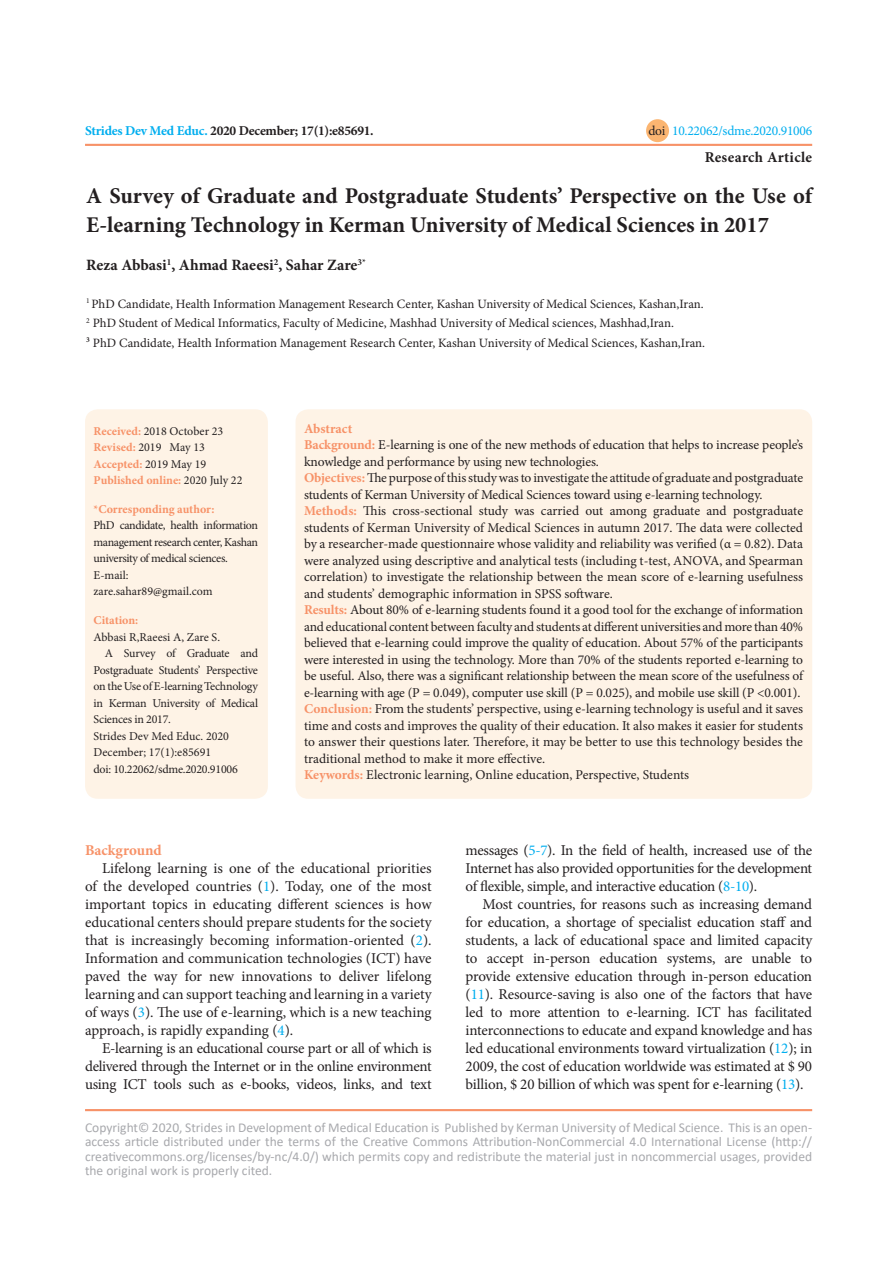
<style>
.page{position:relative;width:893px;height:1263px;background:#fff}
.page>*{position:absolute;margin:0;border:0;box-sizing:border-box;transform-origin:0 0}
.Main_Titr{font:700 22.5px/28.5px "Minion Pro";color:#231f20}
.Author{font:700 15.75px "Minion Pro";color:#231f20}
.Matn{font:15px/18px "Minion Pro";letter-spacing:-.02em;color:#231f20;text-align:justify}
.KeyWords{font:700 15px "Minion Pro";letter-spacing:.02em;color:#231f20}
.Titr2{font:700 15px "Minion Pro";color:#f79268}
.Abstract{font:13.5px/16.5px "Minion Pro";letter-spacing:-.01em;color:#231f20;text-align:justify}
.Zirnevis_Tasvir{font:13.5px/14.4px "Calibri";color:#a8a9ad;text-align:justify}
.KeyWords-2{font:700 13.5px "Minion Pro";letter-spacing:-.02em;color:#231f20}
.KeyWords-3{font:13.5px "Minion Pro";letter-spacing:-.02em;color:#00aeef}
.Zirnevis_Tasvir-2{font:700 13.5px "Minion Pro";color:#f79268}
.KeyWords-4{font:13.5px "Minion Pro";color:#231f20}
.Afilliation{font:12.75px "Minion Pro";letter-spacing:-.005em;color:#231f20}
.Abstract-2{font:12px/16.5px "Minion Pro";letter-spacing:-.02em;color:#231f20;text-align:justify}
.Abstract-3{font:12px/16.5px "Minion Pro";color:#231f20}
.Abstract-4{font:700 12px "Minion Pro";color:#f79268}
.s1{color:#00aeef}
.s2{font-weight:700;color:#f79268}
.s3{font-weight:400;color:#231f20}
</style>
<div class="page">
<div style="left:85px;top:409px;width:183px;height:390px;background:#fef3e6;border-radius:13px"></div>
<div style="left:296px;top:409px;width:516px;height:390px;background:#fef3e6;border-radius:13px"></div>
<div style="left:646px;top:119px;width:23px;height:23px;background:#fbb571;border-radius:50%"></div>
<hr style="left:85px;top:144px;width:727px;height:2px;background:#f79268">
<hr style="left:85px;top:1109px;width:727px;height:2px;background:#f79268">
<p class="KeyWords-2" style="left:85px;top:121px;width:290px"><span class="s1">Strides Dev Med Educ.</span> 2020 December; 17(1):e85691.</p>
<p class="KeyWords-4" style="left:648px;top:121px;width:18px">doi</p>
<p class="KeyWords-3" style="left:672px;top:121px;width:142px">10.22062/sdme.2020.91006</p>
<p class="KeyWords" style="left:705px;top:146px;width:109px">Research Article</p>
<p class="Main_Titr" style="left:86px;top:182px;width:727px">A Survey of Graduate and Postgraduate Students’ Perspective on the Use of<br>E-learning Technology in Kerman University of Medical Sciences in 2017</p>
<p class="Author" style="left:86px;top:254px;width:281px">Reza Abbasi<sup>1</sup>, Ahmad Raeesi<sup>2</sup>, Sahar Zare<sup>3*</sup></p>
<p class="Afilliation" style="left:86px;top:295px;width:619px"><sup>1</sup> PhD Candidate, Health Information Management Research Center, Kashan University of Medical Sciences, Kashan,Iran.</p>
<p class="Afilliation" style="left:86px;top:315px;width:589px"><sup>2</sup> PhD Student of Medical Informatics, Faculty of Medicine, Mashhad University of Medical sciences, Mashhad,Iran.</p>
<p class="Afilliation" style="left:86px;top:334px;width:620px"><sup>3</sup> PhD Candidate, Health Information Management Research Center, Kashan University of Medical Sciences, Kashan,Iran.</p>
<p class="Abstract-3" style="left:94px;top:422px;width:131px"><span class="s2">Received:</span> 2018 October 23</p>
<p class="Abstract-3" style="left:94px;top:439px;width:113px"><span class="s2">Revised:</span> 2019 May 13</p>
<p class="Abstract-4" style="left:94px;top:455px;width:114px">Accepted: <span class="s3">2019 May 19</span></p>
<p class="Abstract-4" style="left:94px;top:472px;width:150px">Published online: <span class="s3">2020 July 22</span></p>
<p class="Abstract-4" style="left:94px;top:500px;width:122px">*Corresponding author:</p>
<p class="Abstract-2" style="left:94px;top:517px;width:166px">PhD candidate, health information management research center, Kashan university of medical sciences.</p>
<p class="Abstract-2" style="left:94px;top:567px;width:37px">E-mail:</p>
<p class="Abstract-3" style="left:94px;top:583px;width:121px">zare.sahar89@gmail.com</p>
<p class="Abstract-4" style="left:94px;top:612px;width:46px">Citation:</p>
<p class="Abstract-3" style="left:94px;top:629px;width:128px">Abbasi R,Raeesi A, Zare S.</p>
<p class="Abstract-2" style="left:94px;top:645px;width:166px;text-indent:11px">A Survey of Graduate and Postgraduate Students’ Perspective on the Use of E-learning Technology in Kerman University of Medical Sciences in 2017.</p>
<p class="Abstract-3" style="left:94px;top:728px;width:137px">Strides Dev Med Educ. 2020<br>December; 17(1):e85691</p>
<p class="Abstract-2" style="left:94px;top:761px;width:146px">doi: 10.22062/sdme.2020.91006</p>
<p class="Zirnevis_Tasvir-2" style="left:304px;top:419px;width:50px">Abstract</p>
<p class="Abstract" style="left:304px;top:437px;width:501px"><span class="s2">Background:</span> E-learning is one of the new methods of education that helps to increase people’s knowledge and performance by using new technologies.</p>
<p class="Abstract" style="left:304px;top:470px;width:501px"><span class="s2">Objectives:</span> The purpose of this study was to investigate the attitude of graduate and postgraduate students of Kerman University of Medical Sciences toward using e-learning technology.</p>
<p class="Abstract" style="left:304px;top:503px;width:501px"><span class="s2">Methods:</span> This cross-sectional study was carried out among graduate and postgraduate students of Kerman University of Medical Sciences in autumn 2017. The data were collected by a researcher-made questionnaire whose validity and reliability was verified (α = 0.82). Data were analyzed using descriptive and analytical tests (including t-test, ANOVA, and Spearman correlation) to investigate the relationship between the mean score of e-learning usefulness and students’ demographic information in SPSS software.</p>
<p class="Abstract" style="left:304px;top:602px;width:501px"><span class="s2">Results:</span> About 80% of e-learning students found it a good tool for the exchange of information and educational content between faculty and students at different universities and more than 40% believed that e-learning could improve the quality of education. About 57% of the participants were interested in using the technology. More than 70% of the students reported e-learning to be useful. Also, there was a significant relationship between the mean score of the usefulness of e-learning with age (P = 0.049), computer use skill (P = 0.025), and mobile use skill (P &lt;0.001).</p>
<p class="Abstract" style="left:304px;top:701px;width:501px"><span class="s2">Conclusion:</span> From the students’ perspective, using e-learning technology is useful and it saves time and costs and improves the quality of their education. It also makes it easier for students to answer their questions later. Therefore, it may be better to use this technology besides the traditional method to make it more effective.</p>
<p class="Abstract" style="left:304px;top:767px;width:387px"><span class="s2">Keywords:</span> Electronic learning, Online education, Perspective, Students</p>
<p class="Titr2" style="left:85px;top:839px;width:78px">Background</p>
<p class="Matn" style="left:85px;top:859px;width:348px;text-indent:17px">Lifelong learning is one of the educational priorities of the developed countries (<span class="s1">1</span>). Today, one of the most important topics in educating different sciences is how educational centers should prepare students for the society that is increasingly becoming information-oriented (<span class="s1">2</span>).<br>Information and communication technologies (ICT) have paved the way for new innovations to deliver lifelong learning and can support teaching and learning in a variety of ways (<span class="s1">3</span>). The use of e-learning, which is a new teaching approach, is rapidly expanding (<span class="s1">4</span>).</p>
<p class="Matn" style="left:85px;top:1039px;width:348px;text-indent:17px">E-learning is an educational course part or all of which is delivered through the Internet or in the online environment using ICT tools such as e-books, videos, links, and text</p>
<p class="Matn" style="left:466px;top:841px;width:348px">messages (<span class="s1">5-7</span>). In the field of health, increased use of the Internet has also provided opportunities for the development of flexible, simple, and interactive education (<span class="s1">8-10</span>).</p>
<p class="Matn" style="left:466px;top:895px;width:348px;text-indent:17px">Most countries, for reasons such as increasing demand for education, a shortage of specialist education staff and students, a lack of educational space and limited capacity to accept in-person education systems, are unable to provide extensive education through in-person education (<span class="s1">11</span>). Resource-saving is also one of the factors that have led to more attention to e-learning. ICT has facilitated interconnections to educate and expand knowledge and has led educational environments toward virtualization (<span class="s1">12</span>); in 2009, the cost of education worldwide was estimated at $ 90 billion, $ 20 billion of which was spent for e-learning (<span class="s1">13</span>).</p>
<p class="Zirnevis_Tasvir" style="left:85px;top:1120px;width:729px">Copyright© 2020, Strides in Development of Medical Education is Published by Kerman University of Medical Science. This is an open&shy;access article distributed under the terms of the Creative Commons Attribution-NonCommercial 4.0 International License (http:// creativecommons.org/licenses/by-nc/4.0/) which permits copy and redistribute the material just in noncommercial usages, provided the original work is properly cited.</p>
</div>
